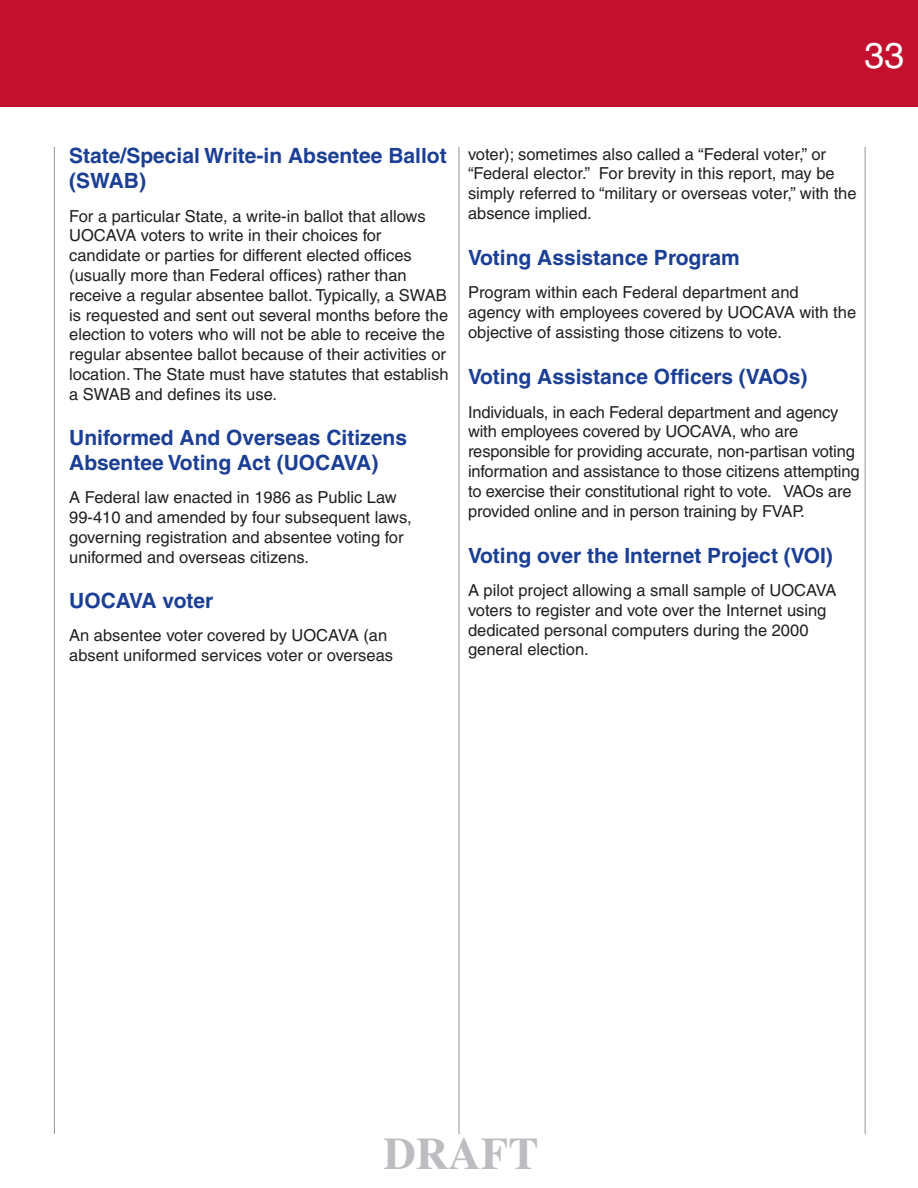
<style>
.page{position:relative;width:918px;height:1188px;background:#fff}
.page>*{position:absolute;margin:0;border:0;box-sizing:border-box;transform-origin:0 0}
.t1{font:700 45px "Times";color:#bcbdc0}
.t2{font:36px "Helvetica";color:#fff}
.t3{font:700 21px/25.2px "Helvetica";color:#1b3f94}
.t4{font:16.5px/19.8px "Helvetica";color:#231f20}
</style>
<div class="page">
<div style="left:0;top:0;width:918px;height:107px;background:#c3102f"></div>
<hr style="left:459px;top:147px;width:1px;height:987px;background:#939598">
<hr style="left:54px;top:147px;width:1px;height:987px;background:#939598">
<hr style="left:865px;top:147px;width:1px;height:987px;background:#939598">
<h2 class="t2" style="left:864px;top:35px;width:42px">33</h2>
<p class="t3" style="left:69px;top:143px;width:379px">State/Special Write-in Absentee Ballot (SWAB)</p>
<p class="t4" style="left:69px;top:206px;width:381px">For a particular State, a write-in ballot that allows UOCAVA voters to write in their choices for candidate or parties for different elected offices (usually more than Federal offices) rather than receive a regular absentee ballot. Typically, a SWAB is requested and sent out several months before the election to voters who will not be able to receive the regular absentee ballot because of their activities or location. The State must have statutes that establish a SWAB and defines its use.</p>
<p class="t3" style="left:69px;top:424px;width:339px">Uniformed And Overseas Citizens<br>Absentee Voting Act (UOCAVA)</p>
<p class="t4" style="left:69px;top:488px;width:344px">A Federal law enacted in 1986 as Public Law 99-410 and amended by four subsequent laws, governing registration and absentee voting for uniformed and overseas citizens.</p>
<p class="t3" style="left:69px;top:587px;width:146px">UOCAVA voter</p>
<p class="t4" style="left:69px;top:625px;width:325px">An absentee voter covered by UOCAVA (an absent uniformed services voter or overseas</p>
<p class="t4" style="left:468px;top:144px;width:390px">voter); sometimes also called a “Federal voter,” or “Federal elector.” For brevity in this report, may be simply referred to “military or overseas voter,” with the absence implied.</p>
<p class="t3" style="left:468px;top:245px;width:273px">Voting Assistance Program</p>
<p class="t4" style="left:468px;top:283px;width:390px">Program within each Federal department and<br>agency with employees covered by UOCAVA with the objective of assisting those citizens to vote.</p>
<p class="t3" style="left:468px;top:364px;width:341px">Voting Assistance Officers (VAOs)</p>
<p class="t4" style="left:468px;top:402px;width:393px">Individuals, in each Federal department and agency with employees covered by UOCAVA, who are responsible for providing accurate, non-partisan voting information and assistance to those citizens attempting to exercise their constitutional right to vote. VAOs are provided online and in person training by FVAP.</p>
<p class="t3" style="left:468px;top:542px;width:366px">Voting over the Internet Project (VOI)</p>
<p class="t4" style="left:468px;top:580px;width:370px">A pilot project allowing a small sample of UOCAVA voters to register and vote over the Internet using dedicated personal computers during the 2000 general election.</p>
<h1 class="t1" style="left:383px;top:1127px;width:156px">DRAFT</h1>
</div>
